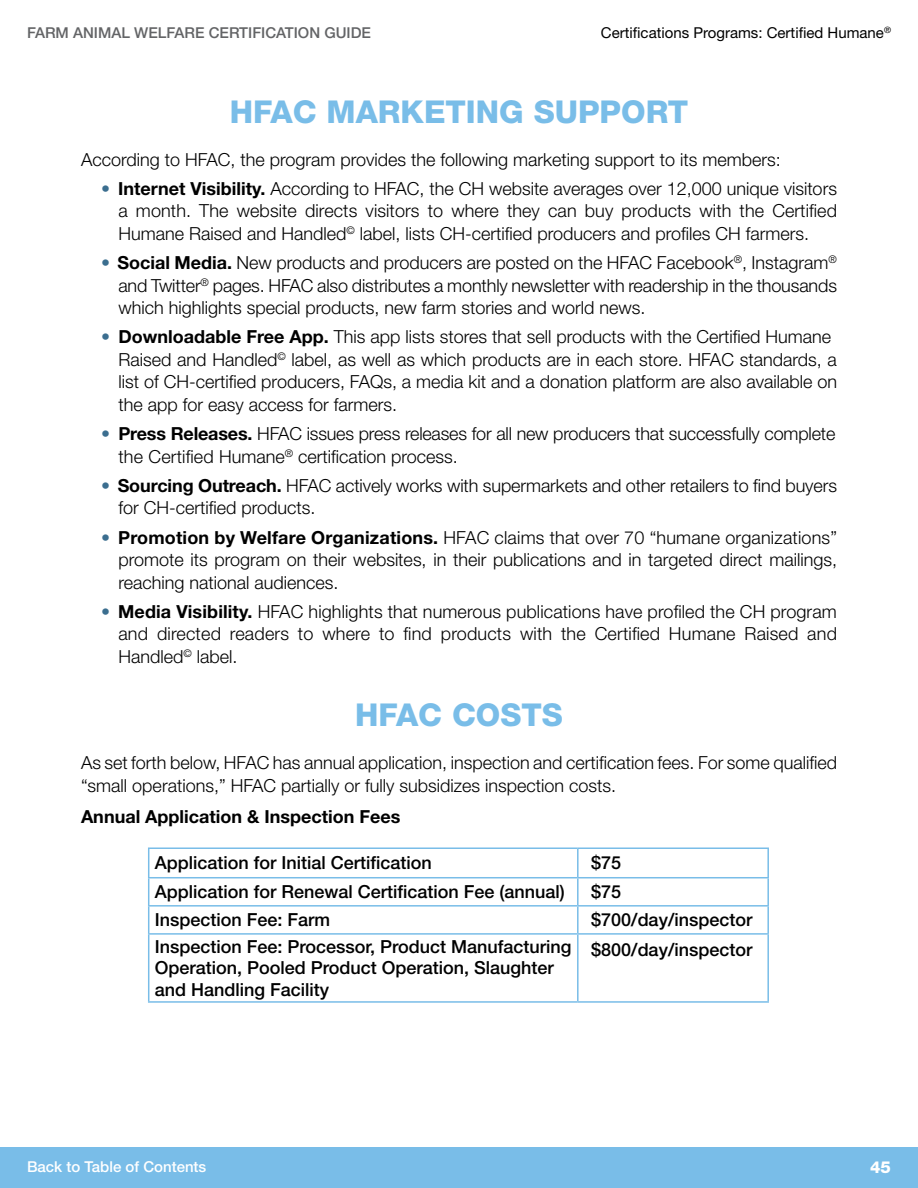
<style>
.page{position:relative;width:918px;height:1188px;background:#fff}
.page>*{position:absolute;margin:0;border:0;box-sizing:border-box;transform-origin:0 0}
.t1{font:800 31.5px "Helvetica Neue LT Std";color:#79bde8}
.t2{font:300 18px/22.5px "Helvetica Neue LT Std";color:#000;text-align:justify}
.t3{font:500 18px/21.6px "Helvetica Neue LT Std";color:#000}
.t4{font:700 18px "Helvetica Neue LT Std";color:#000}
.t5{font:800 16.5px "Helvetica Neue LT Std";color:#fff}
.t6{font:15px "Helvetica Neue LT Std";color:#000}
.t7{font:500 15px "Helvetica Neue LT Std";color:#636466}
.t8{font:500 15px "Helvetica Neue LT Std";color:#fff}
.s1{color:#3b6e8f}
.s2{font-weight:700}
</style>
<div class="page">
<div style="left:0;top:1147px;width:918px;height:41px;background:#79bde8"></div>
<hr style="left:148px;top:848px;width:430px;height:1px;background:#79bde8">
<hr style="left:578px;top:848px;width:191px;height:1px;background:#79bde8">
<hr style="left:577px;top:849px;width:2px;height:28px;background:#79bde8">
<hr style="left:767px;top:849px;width:2px;height:28px;background:#79bde8">
<hr style="left:148px;top:877px;width:430px;height:1px;background:#79bde8">
<hr style="left:578px;top:877px;width:191px;height:1px;background:#79bde8">
<hr style="left:577px;top:878px;width:2px;height:27px;background:#79bde8">
<hr style="left:767px;top:878px;width:2px;height:27px;background:#79bde8">
<hr style="left:148px;top:905px;width:430px;height:2px;background:#79bde8">
<svg style="left:148px;top:849px;width:1px;height:84px"></svg>
<hr style="left:578px;top:905px;width:191px;height:2px;background:#79bde8">
<hr style="left:577px;top:907px;width:2px;height:26px;background:#79bde8">
<hr style="left:767px;top:907px;width:2px;height:26px;background:#79bde8">
<hr style="left:148px;top:933px;width:430px;height:2px;background:#79bde8">
<hr style="left:148px;top:935px;width:1px;height:66px;background:#79bde8">
<hr style="left:578px;top:933px;width:191px;height:2px;background:#79bde8">
<hr style="left:577px;top:935px;width:2px;height:66px;background:#79bde8">
<hr style="left:767px;top:935px;width:2px;height:66px;background:#79bde8">
<hr style="left:148px;top:1001px;width:430px;height:2px;background:#79bde8">
<hr style="left:578px;top:1001px;width:191px;height:2px;background:#79bde8">
<p class="t7" style="left:27px;top:23px;width:346px">FARM ANIMAL WELFARE CERTIFICATION GUIDE</p>
<p class="t6" style="left:601px;top:23px;width:292px">Certifications Programs: Certified Humane<sup>®</sup></p>
<h1 class="t1" style="left:230px;top:93px;width:460px">HFAC MARKETING SUPPORT</h1>
<p class="t2" style="left:81px;top:148px;width:701px">According to HFAC, the program provides the following marketing support to its members:</p>
<p class="t2" style="left:118px;top:177px;width:720px;text-indent:-17px"><span class="s1">•</span> <span class="s2">Internet Visibility.</span> According to HFAC, the CH website averages over 12,000 unique visitors a month. The website directs visitors to where they can buy products with the Certified Humane Raised and Handled<sup>©</sup> label, lists CH-certified producers and profiles CH farmers.</p>
<p class="t2" style="left:118px;top:251px;width:720px;text-indent:-17px"><span class="s1">•</span> <span class="s2">Social Media.</span> New products and producers are posted on the HFAC Facebook<sup>®</sup>, Instagram<sup>® </sup>and Twitter<sup>®</sup> pages. HFAC also distributes a monthly newsletter with readership in the thousands which highlights special products, new farm stories and world news.</p>
<p class="t2" style="left:118px;top:325px;width:720px;text-align:left;text-indent:-17px"><span class="s1">•</span> <span class="s2">Downloadable Free App.</span> This app lists stores that sell products with the Certified Humane Raised and Handled<sup>©</sup> label, as well as which products are in each store. HFAC standards, a list of CH-certified producers, FAQs, a media kit and a donation platform are also available on the app for easy access for farmers.</p>
<p class="t2" style="left:118px;top:422px;width:718px;text-indent:-17px"><span class="s1">•</span> <span class="s2">Press Releases.</span> HFAC issues press releases for all new producers that successfully complete the Certified Humane<sup>®</sup> certification process.</p>
<p class="t2" style="left:118px;top:474px;width:720px;text-indent:-17px"><span class="s1">•</span> <span class="s2">Sourcing Outreach.</span> HFAC actively works with supermarkets and other retailers to find buyers for CH-certified products.</p>
<p class="t2" style="left:118px;top:526px;width:720px;text-indent:-17px"><span class="s1">•</span> <span class="s2">Promotion by Welfare Organizations.</span> HFAC claims that over 70 “humane organizations” promote its program on their websites, in their publications and in targeted direct mailings, reaching national audiences.</p>
<p class="t2" style="left:118px;top:600px;width:720px;text-indent:-17px"><span class="s1">•</span> <span class="s2">Media Visibility.</span> HFAC highlights that numerous publications have profiled the CH program and directed readers to where to find products with the Certified Humane Raised and Handled<sup>©</sup> label.</p>
<h1 class="t1" style="left:355px;top:696px;width:209px">HFAC COSTS</h1>
<p class="t2" style="left:81px;top:751px;width:758px">As set forth below, HFAC has annual application, inspection and certification fees. For some qualified “small operations,” HFAC partially or fully subsidizes inspection costs.</p>
<p class="t4" style="left:81px;top:805px;width:321px">Annual Application &amp; Inspection Fees</p>
<p class="t3" style="left:155px;top:852px;width:279px">Application for Initial Certification</p>
<p class="t3" style="left:591px;top:852px;width:32px">$75</p>
<p class="t3" style="left:155px;top:881px;width:412px">Application for Renewal Certification Fee (annual)</p>
<p class="t3" style="left:591px;top:881px;width:32px">$75</p>
<p class="t3" style="left:155px;top:909px;width:177px">Inspection Fee: Farm</p>
<p class="t3" style="left:591px;top:909px;width:163px">$700/day/inspector</p>
<p class="t3" style="left:155px;top:935px;width:418px">Inspection Fee: Processor, Product Manufacturing<br>Operation, Pooled Product Operation, Slaughter and Handling Facility</p>
<p class="t3" style="left:591px;top:939px;width:163px">$800/day/inspector</p>
<p class="t8" style="left:27px;top:1157px;width:181px">Back to Table of Contents</p>
<p class="t5" style="left:870px;top:1157px;width:22px">45</p>
</div>
